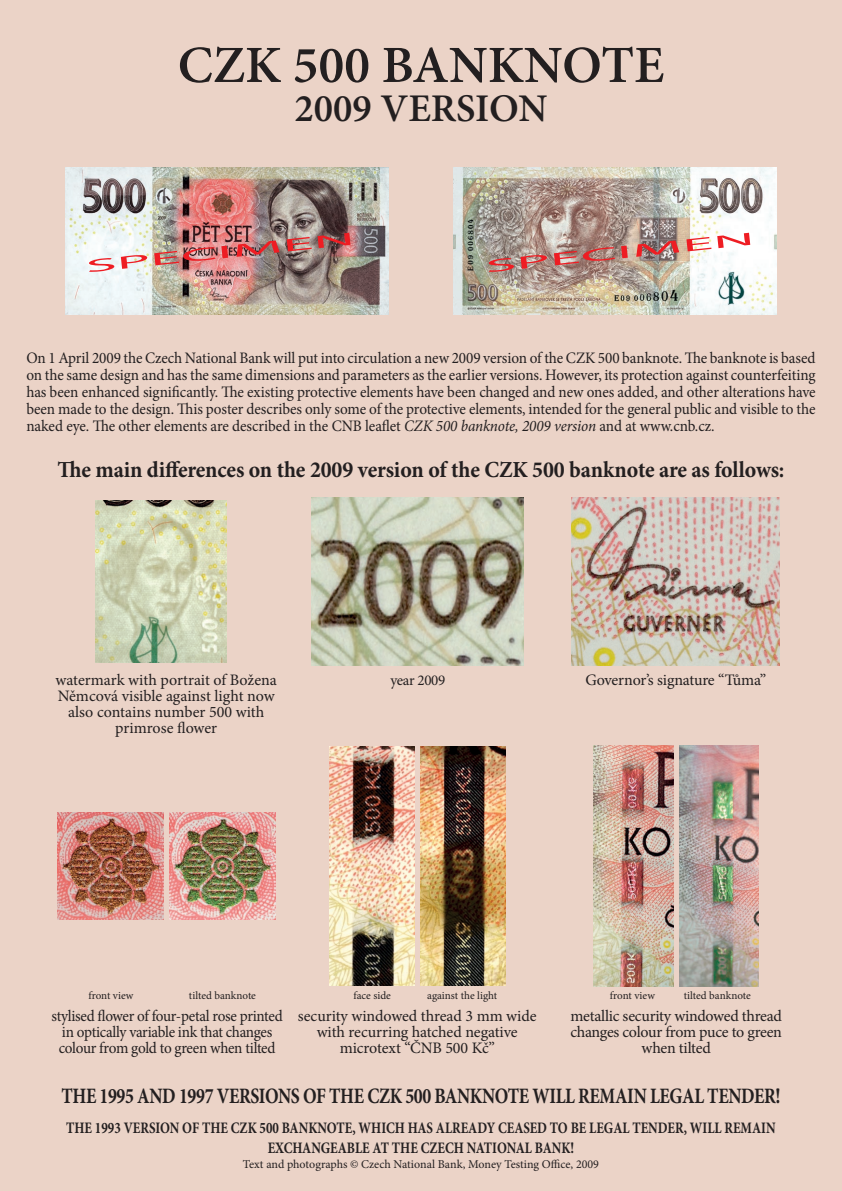
<style>
.page{position:relative;width:842px;height:1191px;background:#ebd3c7}
.page>*{position:absolute;margin:0;border:0;box-sizing:border-box;transform-origin:0 0}
.t1{font:600 52.3px "Minion Pro";color:#231f20}
.t2{font:600 39.2px "Minion Pro";color:#231f20}
.t3{font:700 23px "Minion Pro";letter-spacing:-.005em;color:#231f20;scale:.95 1}
.Normální{font:700 22px "Minion Pro";letter-spacing:-.02em;color:#231f20;scale:.81 1}
.t4{font:18px "Myriad Pro";color:#ee1d23;scale:3.5 1}
.Normální-2{font:16px/17px "Minion Pro";letter-spacing:-.01em;color:#231f20;text-align:justify;scale:.95 1}
.Normální-3{font:16px/16px "Minion Pro";letter-spacing:-.01em;color:#231f20;text-align:center}
.Normální-4{font:700 16px/19.2px "Minion Pro";color:#231f20;text-align:center;scale:.81 1}
.t5{font:15px "Minion Pro";letter-spacing:-.02em;color:#231f20}
.t6{font:12px "Minion Pro";color:#231f20}
.t7{font:11.1px "Minion Pro";color:#231f20}
.s1{font-style:italic}
</style>
<div class="page">
<img style="left:312px;top:497px;width:212px;height:168px">
<img style="left:572px;top:497px;width:207px;height:168px">
<img style="left:330px;top:746px;width:85px;height:239px">
<img style="left:420px;top:746px;width:85px;height:239px">
<img style="left:57px;top:812px;width:106px;height:107px">
<img style="left:169px;top:812px;width:106px;height:107px">
<img style="left:454px;top:168px;width:323px;height:146px">
<img style="left:65px;top:168px;width:323px;height:146px">
<img style="left:95px;top:500px;width:132px;height:162px">
<img style="left:594px;top:746px;width:79px;height:240px">
<img style="left:679px;top:746px;width:80px;height:240px">
<p class="t1" style="left:178px;top:29px;width:488px">CZK 500 BANKNOTE</p>
<p class="t2" style="left:295px;top:82px;width:254px">2009 VERSION</p>
<p class="t4" style="left:85px;top:255px;width:79px;rotate:-6deg">SPECIMEN</p>
<p class="t4" style="left:484px;top:255px;width:79px;rotate:-6deg">SPECIMEN</p>
<p class="Normální-2" style="left:26px;top:350px;width:832px">On 1 April 2009 the Czech National Bank will put into circulation a new 2009 version of the CZK 500 banknote. The banknote is based on the same design and has the same dimensions and parameters as the earlier versions. However, its protection against counterfeiting has been enhanced significantly. The existing protective elements have been changed and new ones added, and other alterations have been made to the design. This poster describes only some of the protective elements, intended for the general public and visible to the naked eye. The other elements are described in the CNB leaflet <span class="s1">CZK 500 banknote, 2009 version</span> and at www.cnb.cz.</p>
<p class="t3" style="left:57px;top:453px;width:767px">The main differences on the 2009 version of the CZK 500 banknote are as follows:</p>
<p class="Normální-3" style="left:56px;top:672px;width:223px">watermark with portrait of Božena<br>Němcová visible against light now also contains number 500 with primrose flower</p>
<p class="t5" style="left:390px;top:670px;width:57px">year 2009</p>
<p class="Normální-3" style="left:585px;top:672px;width:182px">Governor’s signature “Tůma”</p>
<p class="t7" style="left:88px;top:987px;width:47px">front view</p>
<p class="t7" style="left:189px;top:987px;width:69px">tilted banknote</p>
<p class="t7" style="left:353px;top:987px;width:39px">face side</p>
<p class="t7" style="left:427px;top:987px;width:72px">against the light</p>
<p class="t7" style="left:610px;top:987px;width:47px">front view</p>
<p class="t7" style="left:684px;top:987px;width:69px">tilted banknote</p>
<p class="Normální-3" style="left:570px;top:1007px;width:213px">metallic security windowed thread changes colour from puce to green when tilted</p>
<p class="Normální" style="left:61px;top:1080px;width:889px">THE 1995 AND 1997 VERSIONS OF THE CZK 500 BANKNOTE WILL REMAIN LEGAL TENDER!</p>
<p class="Normální-3" style="left:298px;top:1007px;width:240px">security windowed thread 3 mm wide</p>
<p class="Normální-3" style="left:317px;top:1023px;width:202px">with recurring hatched negative microtext “ČNB 500 Kč”</p>
<p class="Normální-2" style="left:52px;top:1007px;width:245px;line-height:16px;text-align:center">stylised flower of four-petal rose printed in optically variable ink that changes colour from gold to green when tilted</p>
<p class="Normální-4" style="left:66px;top:1118px;width:877px">THE 1993 VERSION OF THE CZK 500 BANKNOTE, WHICH HAS ALREADY CEASED TO BE LEGAL TENDER, WILL REMAIN<br>EXCHANGEABLE AT THE CZECH NATIONAL BANK!</p>
<p class="t6" style="left:243px;top:1156px;width:358px">Text and photographs © Czech National Bank, Money Testing Office, 2009</p>
</div>
